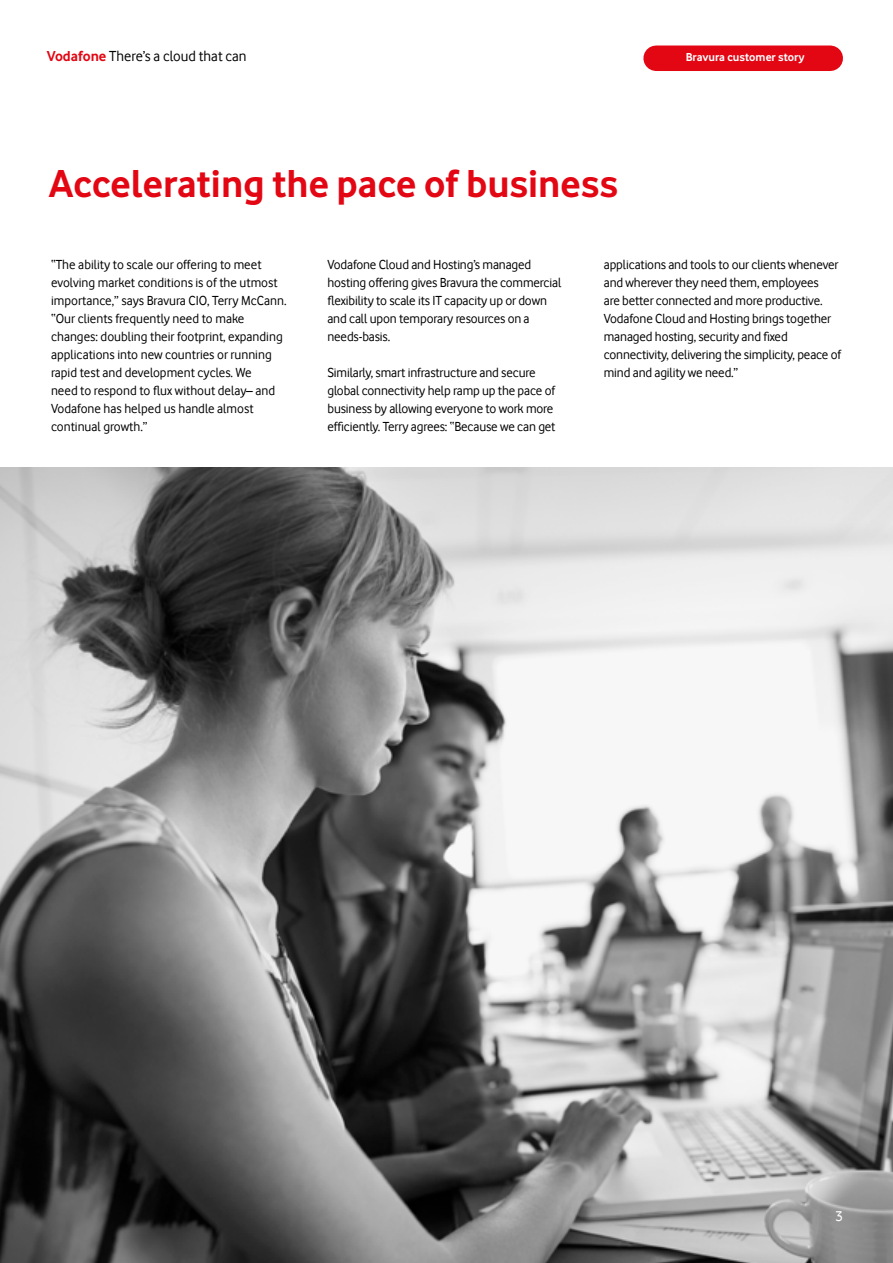
<style>
.page{position:relative;width:893px;height:1263px;background:#fff}
.page>*{position:absolute;margin:0;border:0;box-sizing:border-box;transform-origin:0 0}
.t1{font:700 40.5px "Vodafone Rg";color:#e30613}
.t2{font:15px "Vodafone Rg";color:#000}
.t3{font:15px "Vodafone Rg";color:#fff}
.t4{font:13.5px/18px "Vodafone Rg";letter-spacing:-.01em;color:#000}
.t5{font:700 12px "Vodafone Rg";color:#fff}
.s1{font-weight:700;color:#e30613}
</style>
<div class="page">
<div style="left:656px;top:46px;width:174px;height:25px;background:#e30613"></div>
<img style="left:0;top:467px;width:893px;height:796px">
<p class="t2" style="left:47px;top:48px;width:201px"><span class="s1">Vodafone</span> There’s a cloud that can</p>
<p class="t5" style="left:686px;top:50px;width:120px">Bravura customer story</p>
<h1 class="t1" style="left:49px;top:160px;width:571px">Accelerating the pace of business</h1>
<p class="t4" style="left:51px;top:255px;width:237px">“The ability to scale our offering to meet evolving market conditions is of the utmost importance,” says Bravura CIO, Terry McCann. “Our clients frequently need to make changes: doubling their footprint, expanding applications into new countries or running rapid test and development cycles. We<br>need to respond to flux without delay– and Vodafone has helped us handle almost continual growth.”</p>
<p class="t4" style="left:327px;top:255px;width:236px">Vodafone Cloud and Hosting’s managed hosting offering gives Bravura the commercial flexibility to scale its IT capacity up or down and call upon temporary resources on a needs-basis.</p>
<p class="t4" style="left:327px;top:363px;width:230px">Similarly, smart infrastructure and secure global connectivity help ramp up the pace of business by allowing everyone to work more efficiently. Terry agrees: “Because we can get</p>
<p class="t4" style="left:604px;top:255px;width:239px">applications and tools to our clients whenever and wherever they need them, employees<br>are better connected and more productive.<br>Vodafone Cloud and Hosting brings together managed hosting, security and fixed connectivity, delivering the simplicity, peace of mind and agility we need.”</p>
<p class="t3" style="left:835px;top:1207px;width:9px">3</p>
</div>
